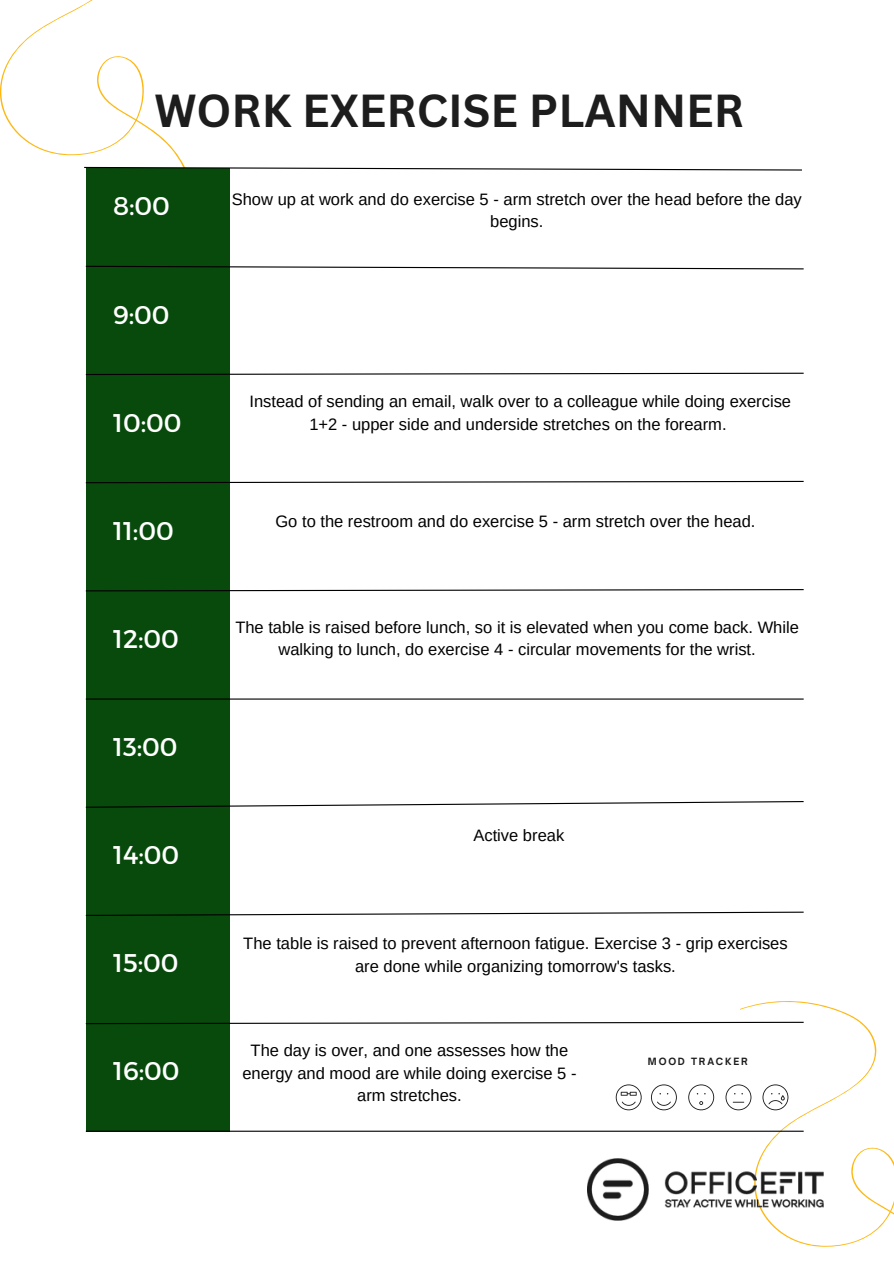
<style>
.page{position:relative;width:894px;height:1264px;background:#fff}
.page>*{position:absolute;margin:0;border:0;box-sizing:border-box;transform-origin:0 0}
.t1{font:700 45px "Canva Sans";color:#1d1d1d}
.t2{font:25.65px "Montserrat";color:#fff}
.t3{font:16.5px/22.5px "Arimo";color:#000;text-align:center}
.t4{font:700 9.6px "Open Sauce One";letter-spacing:.19em;color:#1d1d1d}
</style>
<div class="page">
<svg style="left:0;top:0;width:185px;height:166px"></svg>
<div style="left:86px;top:169px;width:143px;height:962px;background:#074a0b"></div>
<svg style="left:85px;top:265px;width:719px;height:5px"></svg>
<svg style="left:85px;top:480px;width:719px;height:4px"></svg>
<hr style="left:86px;top:698px;width:717px;height:1px;background:#000">
<svg style="left:85px;top:911px;width:719px;height:5px"></svg>
<svg style="left:85px;top:372px;width:719px;height:3px"></svg>
<svg style="left:85px;top:588px;width:719px;height:4px"></svg>
<svg style="left:85px;top:800px;width:719px;height:8px"></svg>
<svg style="left:84px;top:166px;width:718px;height:5px"></svg>
<svg style="left:85px;top:987px;width:808px;height:260px"></svg>
<p class="t1" style="left:154px;top:79px;width:591px">WORK EXERCISE PLANNER</p>
<p class="t2" style="left:113px;top:190px;width:58px">8:00</p>
<p class="t2" style="left:113px;top:298px;width:58px">9:00</p>
<p class="t2" style="left:113px;top:406px;width:70px">10:00</p>
<p class="t2" style="left:113px;top:514px;width:62px">11:00</p>
<p class="t2" style="left:113px;top:622px;width:67px">12:00</p>
<p class="t2" style="left:113px;top:730px;width:66px">13:00</p>
<p class="t2" style="left:113px;top:838px;width:68px">14:00</p>
<p class="t2" style="left:113px;top:946px;width:67px">15:00</p>
<p class="t2" style="left:113px;top:1054px;width:68px">16:00</p>
<p class="t3" style="left:232px;top:188px;width:571px">Show up at work and do exercise 5 - arm stretch over the head before the day begins.</p>
<p class="t3" style="left:249px;top:390px;width:543px">Instead of sending an email, walk over to a colleague while doing exercise<br>1+2 - upper side and underside stretches on the forearm.</p>
<p class="t3" style="left:275px;top:509px;width:481px">Go to the restroom and do exercise 5 - arm stretch over the head.</p>
<p class="t3" style="left:235px;top:615px;width:565px">The table is raised before lunch, so it is elevated when you come back. While walking to lunch, do exercise 4 - circular movements for the wrist.</p>
<p class="t3" style="left:473px;top:824px;width:92px">Active break</p>
<p class="t3" style="left:243px;top:932px;width:545px">The table is raised to prevent afternoon fatigue. Exercise 3 - grip exercises are done while organizing tomorrow's tasks.</p>
<p class="t3" style="left:242px;top:1039px;width:335px">The day is over, and one assesses how the energy and mood are while doing exercise 5 - arm stretches.</p>
<p class="t4" style="left:647px;top:1055px;width:101px">MOOD TRACKER</p>
</div>
